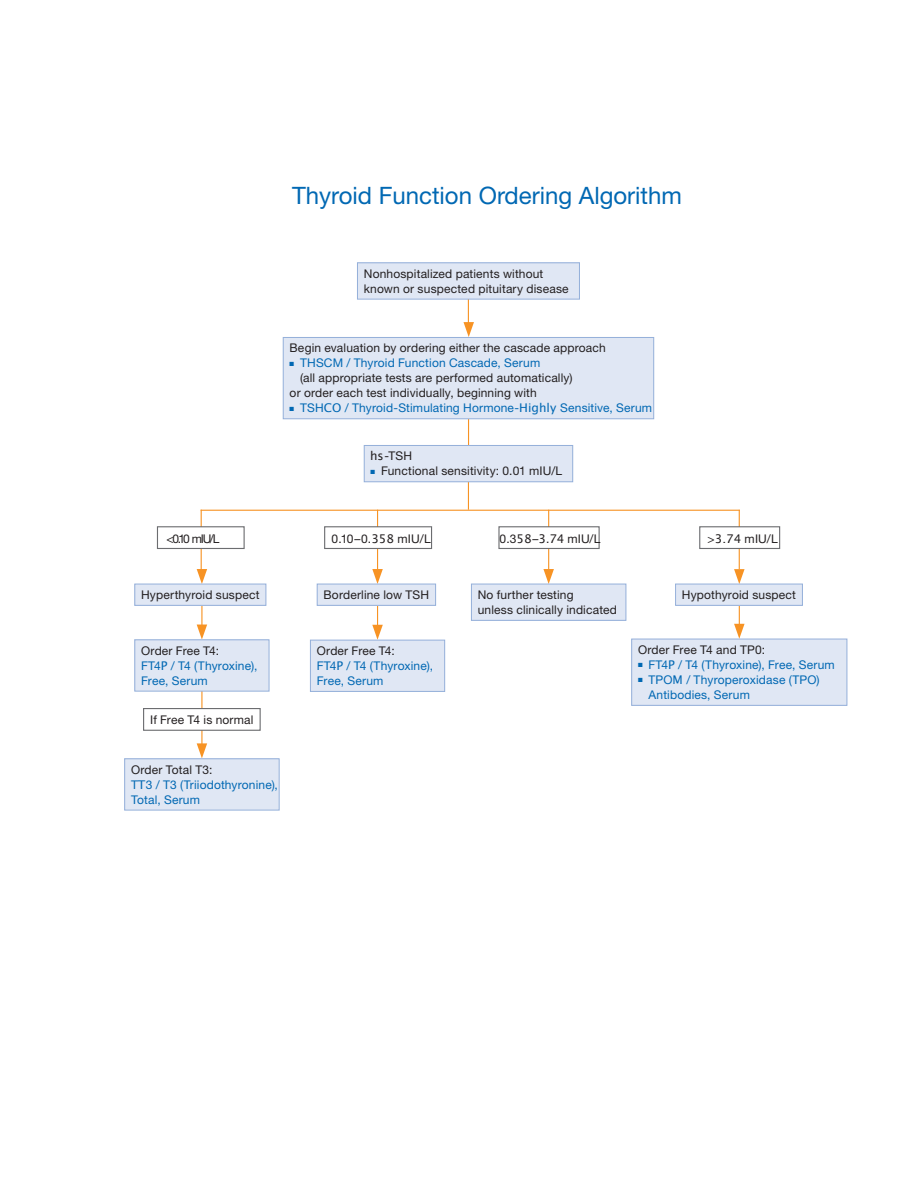
<style>
.page{position:relative;width:918px;height:1188px;background:#fff}
.page>*{position:absolute;margin:0;border:0;box-sizing:border-box;transform-origin:0 0}
.t1{font:24px "Helvetica Neue LT Std";color:#0168b3}
.t2{font:12px/15px "Helvetica Neue LT Std";letter-spacing:.015em;color:#231f20}
.t3{font:12px "Helvetica Neue LT Std";letter-spacing:.015em;color:#0168b3}
.t4{font:6px "Zapf Dingbats ITC";color:#0168b3}
.s1{font-family:"Lucida Sans"}
</style>
<div class="page">
<hr style="left:468px;top:471px;width:1px;height:39px;background:#f79324">
<hr style="left:468px;top:404px;width:1px;height:57px;background:#f79324">
<hr style="left:468px;top:282px;width:1px;height:42px;background:#f79324">
<div style="left:357px;top:263px;width:222px;height:36px;background:#e0e7f4"></div>
<div style="left:357px;top:262px;width:223px;height:38px;border:1px solid #95b0da"></div>
<svg style="left:464px;top:322px;width:10px;height:15px"></svg>
<div style="left:283px;top:337px;width:371px;height:82px;background:#e0e7f4"></div>
<div style="left:283px;top:337px;width:371px;height:82px;border:1px solid #95b0da"></div>
<div style="left:364px;top:445px;width:209px;height:37px;background:#e0e7f4"></div>
<div style="left:364px;top:445px;width:209px;height:37px;border:1px solid #95b0da"></div>
<hr style="left:548px;top:510px;width:1px;height:59px;background:#f79324">
<svg style="left:543px;top:569px;width:11px;height:15px"></svg>
<div style="left:471px;top:584px;width:155px;height:36px;background:#e0e7f4"></div>
<div style="left:471px;top:584px;width:155px;height:37px;border:1px solid #95b0da"></div>
<hr style="left:377px;top:510px;width:1px;height:59px;background:#f79324">
<svg style="left:372px;top:569px;width:11px;height:15px"></svg>
<hr style="left:377px;top:601px;width:1px;height:32px;background:#f79324">
<svg style="left:372px;top:625px;width:11px;height:15px"></svg>
<div style="left:317px;top:584px;width:119px;height:21px;background:#e0e7f4"></div>
<div style="left:317px;top:584px;width:119px;height:22px;border:1px solid #95b0da"></div>
<div style="left:310px;top:640px;width:135px;height:51px;background:#e0e7f4"></div>
<div style="left:310px;top:640px;width:135px;height:52px;border:1px solid #95b0da"></div>
<hr style="left:739px;top:510px;width:1px;height:59px;background:#f79324">
<hr style="left:201px;top:510px;width:539px;height:1px;background:#f79324">
<hr style="left:201px;top:510px;width:1px;height:63px;background:#f79324">
<svg style="left:197px;top:569px;width:10px;height:15px"></svg>
<hr style="left:201px;top:601px;width:1px;height:32px;background:#f79324">
<div style="left:135px;top:584px;width:131px;height:21px;background:#e0e7f4"></div>
<div style="left:134px;top:584px;width:132px;height:22px;border:1px solid #95b0da"></div>
<svg style="left:197px;top:625px;width:10px;height:14px"></svg>
<hr style="left:201px;top:689px;width:1px;height:60px;background:#f79324">
<svg style="left:197px;top:743px;width:10px;height:15px"></svg>
<div style="left:125px;top:759px;width:154px;height:51px;background:#e0e7f4"></div>
<div style="left:124px;top:758px;width:156px;height:52px;border:1px solid #95b0da"></div>
<svg style="left:734px;top:569px;width:11px;height:15px"></svg>
<div style="left:632px;top:639px;width:215px;height:66px;background:#e0e7f4"></div>
<div style="left:631px;top:639px;width:216px;height:67px;border:1px solid #95b0da"></div>
<svg style="left:734px;top:606px;width:11px;height:33px"></svg>
<div style="left:676px;top:584px;width:126px;height:21px;background:#e0e7f4"></div>
<div style="left:675px;top:584px;width:128px;height:22px;border:1px solid #95b0da"></div>
<div style="left:157px;top:527px;width:87px;height:21px;background:#fff"></div>
<div style="left:157px;top:526px;width:88px;height:23px;border:1px solid #6c6d70"></div>
<div style="left:325px;top:527px;width:107px;height:21px;background:#fff"></div>
<div style="left:324px;top:526px;width:108px;height:23px;border:1px solid #6c6d70"></div>
<div style="left:499px;top:527px;width:107px;height:21px;background:#fff"></div>
<div style="left:498px;top:526px;width:102px;height:23px;border:1px solid #6c6d70"></div>
<div style="left:700px;top:527px;width:80px;height:21px;background:#fff"></div>
<div style="left:699px;top:526px;width:81px;height:23px;border:1px solid #6c6d70"></div>
<div style="left:144px;top:709px;width:116px;height:21px;background:#fff"></div>
<div style="left:143px;top:708px;width:118px;height:23px;border:1px solid #6c6d70"></div>
<div style="left:135px;top:640px;width:134px;height:51px;background:#e0e7f4"></div>
<div style="left:134px;top:639px;width:135px;height:53px;border:1px solid #95b0da"></div>
<h1 class="t1" style="left:292px;top:181px;width:391px">Thyroid Function Ordering Algorithm</h1>
<p class="t2" style="left:364px;top:266px;width:206px">Nonhospitalized patients without known or suspected pituitary disease</p>
<p class="t2" style="left:290px;top:340px;width:318px">Begin evaluation by ordering either the cascade approach</p>
<p class="t4" style="left:290px;top:361px;width:6px">■</p>
<p class="t2" style="left:290px;top:385px;width:249px">or order each test individually, beginning with</p>
<p class="t4" style="left:290px;top:406px;width:6px">■</p>
<p class="t3" style="left:300px;top:356px;width:242px">THSCM / Thyroid Function Cascade, Serum</p>
<p class="t2" style="left:300px;top:370px;width:274px">(all appropriate tests are performed automatically)</p>
<p class="t3" style="left:300px;top:401px;width:353px">TSH<span class="s1">CO</span> / Thyroid-Stimulating Hormone-<span class="s1">Highly</span> Sensitive, Serum</p>
<p class="t2" style="left:370px;top:449px;width:43px"><span class="s1">hs</span>-TSH</p>
<p class="t2" style="left:371px;top:463px;width:193px"><sup>■</sup> Functional sensitivity: 0.01 mIU/L</p>
<p class="t2" style="left:166px;top:531px;width:54px">&lt;0.10 mIU/L</p>
<p class="t2" style="left:332px;top:531px;width:101px">0.10–0.<span class="s1">358</span> mIU/L</p>
<p class="t2" style="left:500px;top:531px;width:102px">0.3<span class="s1">58</span>–<span class="s1">3</span>.<span class="s1">74</span> mIU/L</p>
<p class="t2" style="left:708px;top:531px;width:72px">&gt;<span class="s1">3.74</span> mIU/L</p>
<p class="t2" style="left:141px;top:587px;width:120px">Hyperthyroid suspect</p>
<p class="t2" style="left:324px;top:587px;width:107px">Borderline low TSH</p>
<p class="t2" style="left:478px;top:587px;width:141px">No further testing<br>unless clinically indicated</p>
<p class="t2" style="left:682px;top:587px;width:116px">Hypothyroid suspect</p>
<p class="t2" style="left:638px;top:642px;width:129px">Order Free T4 and TP0:</p>
<p class="t4" style="left:638px;top:662px;width:6px">■</p>
<p class="t4" style="left:638px;top:677px;width:6px">■</p>
<p class="t3" style="left:649px;top:688px;width:103px">Antibodies, Serum</p>
<p class="t2" style="left:141px;top:643px;width:79px">Order Free T4:</p>
<p class="t3" style="left:141px;top:673px;width:68px">Free, Serum</p>
<p class="t2" style="left:317px;top:643px;width:79px">Order Free T4:</p>
<p class="t3" style="left:317px;top:674px;width:68px">Free, Serum</p>
<p class="t3" style="left:141px;top:658px;width:118px">FT4<span class="s1">P</span> / T4 (Thyroxine),</p>
<p class="t3" style="left:317px;top:659px;width:118px">FT4<span class="s1">P</span> / T4 (Thyroxine),</p>
<p class="t3" style="left:649px;top:658px;width:188px">FT4<span class="s1">P</span> / T4 (Thyroxine), Free, Serum</p>
<p class="t3" style="left:649px;top:673px;width:173px">TPO<span class="s1">M</span> / Thyroperoxidase (TPO)</p>
<p class="t2" style="left:150px;top:712px;width:105px">If Free T4 is normal</p>
<p class="t2" style="left:131px;top:762px;width:83px">Order Total T3:</p>
<p class="t3" style="left:131px;top:792px;width:70px">Total, Serum</p>
<p class="t3" style="left:131px;top:777px;width:148px">T<span class="s1">T</span>3 / T3 (Triiodothyronine),</p>
</div>
